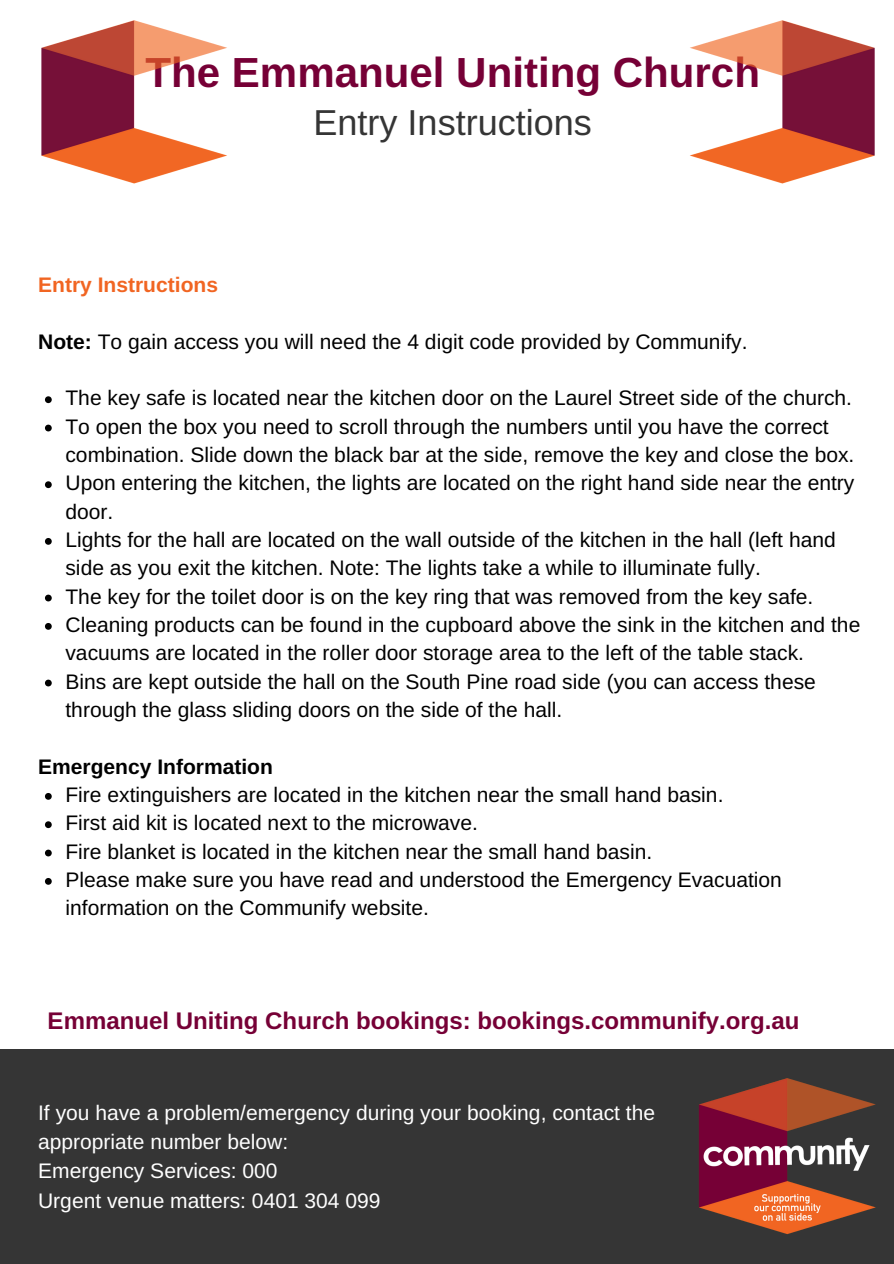
<style>
.page{position:relative;width:894px;height:1264px;background:#fff}
.page>*{position:absolute;margin:0;border:0;box-sizing:border-box;transform-origin:0 0}
.t1{font:700 42px "Arimo";color:#760036}
.t2{font:36px "Arimo";color:#353535}
.t3{font:700 24px "Arimo";color:#760036}
.t4{font:21px/28.3px "Arimo";color:#000}
.t5{font:21px/29.2px "Arimo";color:#fff}
.t6{font:700 21px "Arimo";color:#000}
.t7{font:700 21px "Arimo";color:#f16522}
.s1{font-weight:700}
</style>
<div class="page">
<div style="left:0;top:1049px;width:893px;height:214px;background:#353535"></div>
<img style="left:698px;top:1078px;width:178px;height:157px">
<svg style="left:45px;top:396px;width:7px;height:7px"></svg>
<svg style="left:45px;top:424px;width:7px;height:7px"></svg>
<svg style="left:45px;top:481px;width:7px;height:7px"></svg>
<svg style="left:45px;top:538px;width:7px;height:7px"></svg>
<svg style="left:45px;top:594px;width:7px;height:7px"></svg>
<svg style="left:45px;top:623px;width:7px;height:6px"></svg>
<svg style="left:45px;top:679px;width:7px;height:7px"></svg>
<svg style="left:45px;top:793px;width:7px;height:6px"></svg>
<svg style="left:45px;top:821px;width:7px;height:7px"></svg>
<svg style="left:45px;top:849px;width:7px;height:7px"></svg>
<svg style="left:45px;top:878px;width:7px;height:6px"></svg>
<img style="left:41px;top:20px;width:186px;height:164px">
<img style="left:690px;top:20px;width:185px;height:164px">
<h1 class="t1" style="left:145px;top:49px;width:616px">The Emmanuel Uniting Church</h1>
<h2 class="t2" style="left:313px;top:103px;width:280px">Entry Instructions</h2>
<p class="t7" style="left:38px;top:273px;width:181px">Entry Instructions</p>
<p class="t4" style="left:38px;top:327px;width:710px"><span class="s1">Note:</span> To gain access you will need the 4 digit code provided by Communify.</p>
<p class="t4" style="left:65px;top:384px;width:796px">The key safe is located near the kitchen door on the Laurel Street side of the church.<br>To open the box you need to scroll through the numbers until you have the correct combination. Slide down the black bar at the side, remove the key and close the box.<br>Upon entering the kitchen, the lights are located on the right hand side near the entry door.<br>Lights for the hall are located on the wall outside of the kitchen in the hall (left hand side as you exit the kitchen. Note: The lights take a while to illuminate fully.<br>The key for the toilet door is on the key ring that was removed from the key safe.<br>Cleaning products can be found in the cupboard above the sink in the kitchen and the vacuums are located in the roller door storage area to the left of the table stack.<br>Bins are kept outside the hall on the South Pine road side (you can access these through the glass sliding doors on the side of the hall.</p>
<p class="t6" style="left:38px;top:754px;width:236px">Emergency Information</p>
<p class="t4" style="left:65px;top:780px;width:717px">Fire extinguishers are located in the kitchen near the small hand basin.<br>First aid kit is located next to the microwave.<br>Fire blanket is located in the kitchen near the small hand basin.<br>Please make sure you have read and understood the Emergency Evacuation information on the Communify website.</p>
<p class="t3" style="left:48px;top:1007px;width:753px">Emmanuel Uniting Church bookings: bookings.communify.org.au</p>
<p class="t5" style="left:38px;top:1097px;width:618px">If you have a problem/emergency during your booking, contact the appropriate number below:<br>Emergency Services: 000<br>Urgent venue matters: 0401 304 099</p>
</div>
